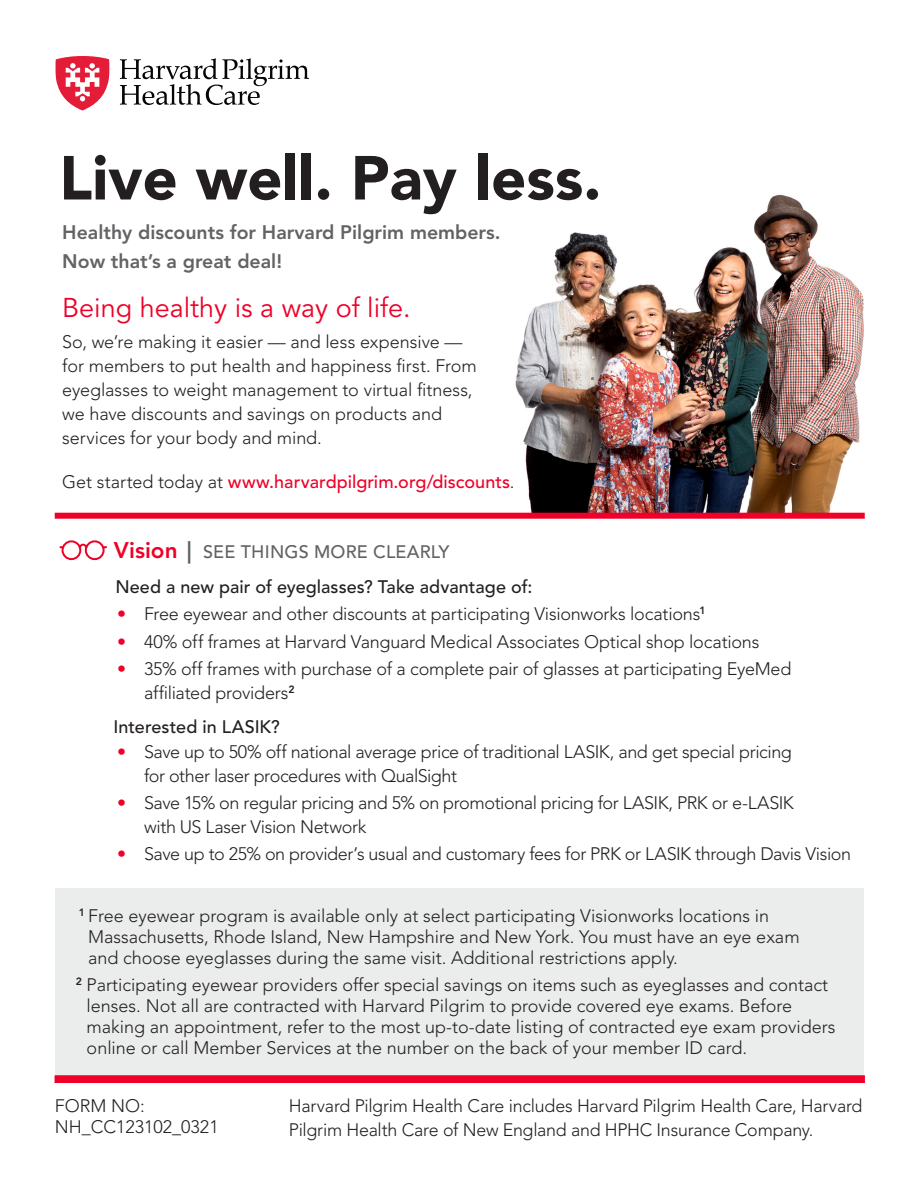
<style>
.page{position:relative;width:918px;height:1188px;background:#fff}
.page>*{position:absolute;margin:0;border:0;box-sizing:border-box;transform-origin:0 0}
.t1{font:900 61.5px "Avenir LT Std";color:#231f20}
.t2{font:27px "Avenir LT Std";color:#ee0028}
.t3{font:800 19.5px/28.5px "Avenir LT Std";color:#636366}
.t4{font:300 18px/24px "Avenir LT Std";letter-spacing:-.005em;color:#231f20}
.t5{font:300 18px/24px "Avenir LT Std";letter-spacing:-.025em;color:#231f20}
.t6{font:500 18px/34.5px "Avenir LT Std";letter-spacing:.005em;color:#231f20}
.t7{font:500 18px "Avenir LT Std";color:#ee0028}
.s1{font-weight:300;color:#231f20}
.s2{font-weight:800;font-size:22.5px;color:#ee0028}
.s3{font-weight:800;font-size:22.5px;color:#636366}
.s4{color:#636366}
.s5{color:#ee0028}
</style>
<div class="page">
<img style="left:437px;top:194px;width:428px;height:319px">
<div style="left:56px;top:888px;width:808px;height:190px;background:#ebecec"></div>
<svg style="left:120px;top:58px;width:189px;height:47px"></svg>
<svg style="left:56px;top:56px;width:54px;height:55px"></svg>
<div style="left:55px;top:1076px;width:810px;height:7px;background:#f00028"></div>
<svg style="left:59px;top:540px;width:48px;height:21px"></svg>
<div style="left:55px;top:513px;width:810px;height:6px;background:#f00028"></div>
<h1 class="t1" style="left:59px;top:141px;width:544px">Live well. Pay less.</h1>
<p class="t3" style="left:62px;top:218px;width:440px">Healthy discounts for Harvard Pilgrim members.<br>Now that’s a great deal!</p>
<h2 class="t2" style="left:62px;top:293px;width:350px">Being healthy is a way of life.</h2>
<p class="t4" style="left:62px;top:330px;width:416px">So, we’re making it easier — and less expensive — for members to put health and happiness first. From eyeglasses to weight management to virtual fitness, we have discounts and savings on products and services for your body and mind.</p>
<p class="t7" style="left:62px;top:472px;width:454px"><span class="s1">Get started today at</span> www.harvardpilgrim.org/discounts<span class="s1">.</span></p>
<p class="t6" style="left:114px;top:535px;width:420px"><span class="s2">Vision</span> <span class="s3">|</span> <span class="s4">SEE THINGS MORE CLEARLY<br></span>Need a new pair of eyeglasses? Take advantage of:</p>
<p class="t4" style="left:117px;top:602px;width:590px"><span class="s5">•</span> Free eyewear and other discounts at participating Visionworks locations<sup>1</sup></p>
<p class="t4" style="left:117px;top:629px;width:644px"><span class="s5">•</span> 40% off frames at Harvard Vanguard Medical Associates Optical shop locations</p>
<p class="t4" style="left:144px;top:657px;width:649px;text-indent:-27px"><span class="s5">•</span> 35% off frames with purchase of a complete pair of glasses at participating EyeMed affiliated providers<sup>2</sup></p>
<p class="t6" style="left:113px;top:710px;width:168px">Interested in LASIK?</p>
<p class="t5" style="left:144px;top:740px;width:649px;text-indent:-27px"><span class="s5">•</span> Save up to 50% off national average price of traditional LASIK, and get special pricing for other laser procedures with QualSight</p>
<p class="t5" style="left:144px;top:791px;width:651px;text-indent:-27px"><span class="s5">•</span> Save 15% on regular pricing and 5% on promotional pricing for LASIK, PRK or e-LASIK with US Laser Vision Network</p>
<p class="t5" style="left:117px;top:842px;width:736px"><span class="s5">•</span> Save up to 25% on provider’s usual and customary fees for PRK or LASIK through Davis Vision</p>
<p class="t4" style="left:88px;top:905px;width:713px;line-height:21px;text-indent:-9px"><sup>1</sup> Free eyewear program is available only at select participating Visionworks locations in<br>Massachusetts, Rhode Island, New Hampshire and New York. You must have an eye exam and choose eyeglasses during the same visit. Additional restrictions apply.</p>
<p class="t4" style="left:87px;top:975px;width:751px;line-height:21px;text-indent:-11px"><sup>2</sup> Participating eyewear providers offer special savings on items such as eyeglasses and contact lenses. Not all are contracted with Harvard Pilgrim to provide covered eye exams. Before making an appointment, refer to the most up-to-date listing of contracted eye exam providers online or call Member Services at the number on the back of your member ID card.</p>
<p class="t4" style="left:55px;top:1095px;width:165px;line-height:21px">FORM NO:<br>NH_CC123102_0321</p>
<p class="t4" style="left:289px;top:1093px;width:575px">Harvard Pilgrim Health Care includes Harvard Pilgrim Health Care, Harvard<br>Pilgrim Health Care of New England and HPHC Insurance Company.</p>
</div>
